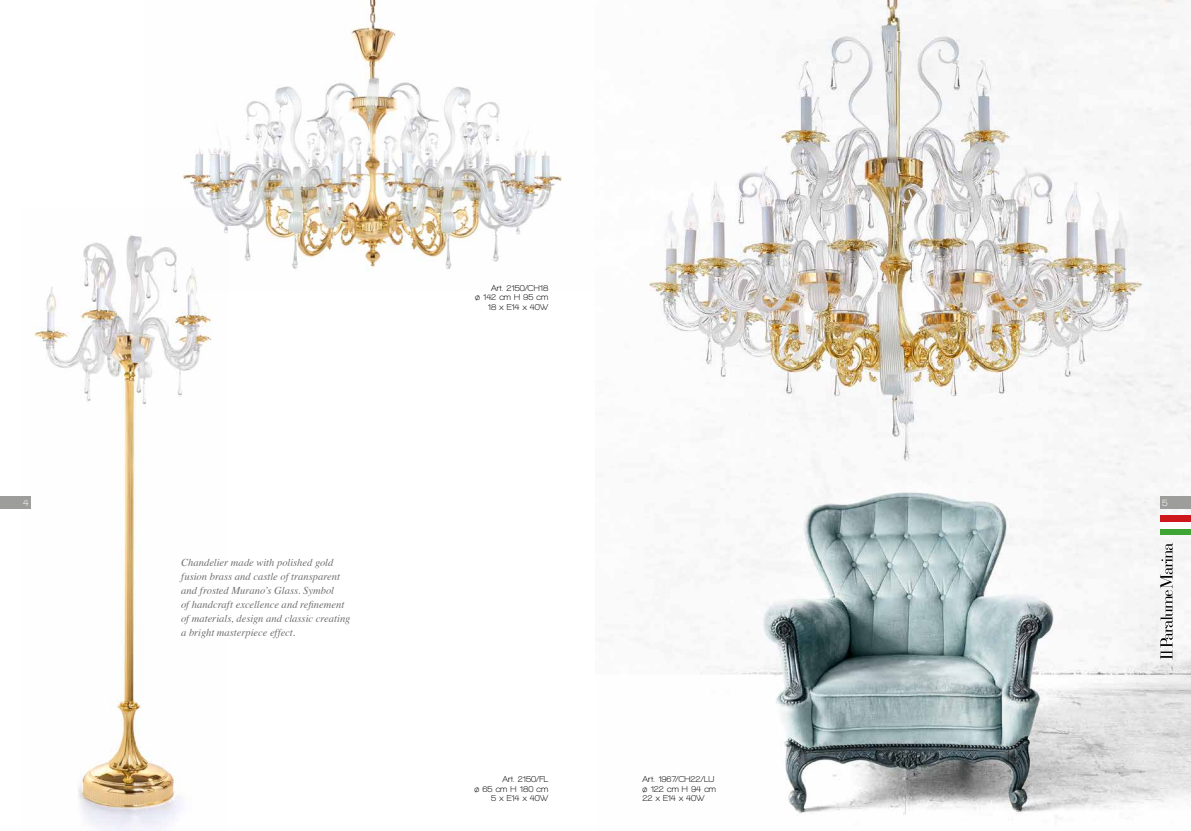
<style>
.page{position:relative;width:1191px;height:831px;background:#fff}
.page>*{position:absolute;margin:0;border:0;box-sizing:border-box;transform-origin:0 0}
.t1{font:italic 10.5px/14px "Times";color:#706f6f}
.t2{font:700 9.62px "Walkway";color:#fff}
.t3{font:700 8.75px/9.6px "Walkway";letter-spacing:-.005em;color:#000;text-align:right}
</style>
<div class="page">
<img style="left:649px;top:0;width:542px;height:818px">
<img style="left:183px;top:0;width:380px;height:271px">
<img style="left:21px;top:208px;width:208px;height:623px">
<svg style="left:1160px;top:543px;width:12px;height:116px"></svg>
<div style="left:1160px;top:515px;width:31px;height:7px;background:#cd171a"></div>
<div style="left:1160px;top:528px;width:31px;height:7px;background:#3fa535"></div>
<div style="left:1160px;top:522px;width:31px;height:6px;background:#fff"></div>
<div style="left:1160px;top:496px;width:31px;height:12px;background:#9d9d9c"></div>
<div style="left:0;top:496px;width:31px;height:12px;background:#9d9d9c"></div>
<p class="t3" style="left:475px;top:283px;width:75px">Art. 2150/CH18<br>ø 142 cm H 95 cm<br>18 x E14 x 40W</p>
<p class="t2" style="left:23px;top:497px;width:7px">4</p>
<p class="t2" style="left:1162px;top:497px;width:7px">5</p>
<p class="t1" style="left:181px;top:555px;width:171px">Chandelier made with polished gold fusion brass and castle of transparent and frosted Murano’s Glass. Symbol<br>of handcraft excellence and refinement of materials, design and classic creating a bright masterpiece effect.</p>
<p class="t3" style="left:474px;top:774px;width:75px">Art. 2150/FL<br>ø 65 cm H 180 cm<br>5 x E14 x 40W</p>
<p class="t3" style="left:642px;top:774px;width:75px;text-align:left">Art. 1967/CH22/LU ø 122 cm H 94 cm<br>22 x E14 x 40W</p>
</div>
